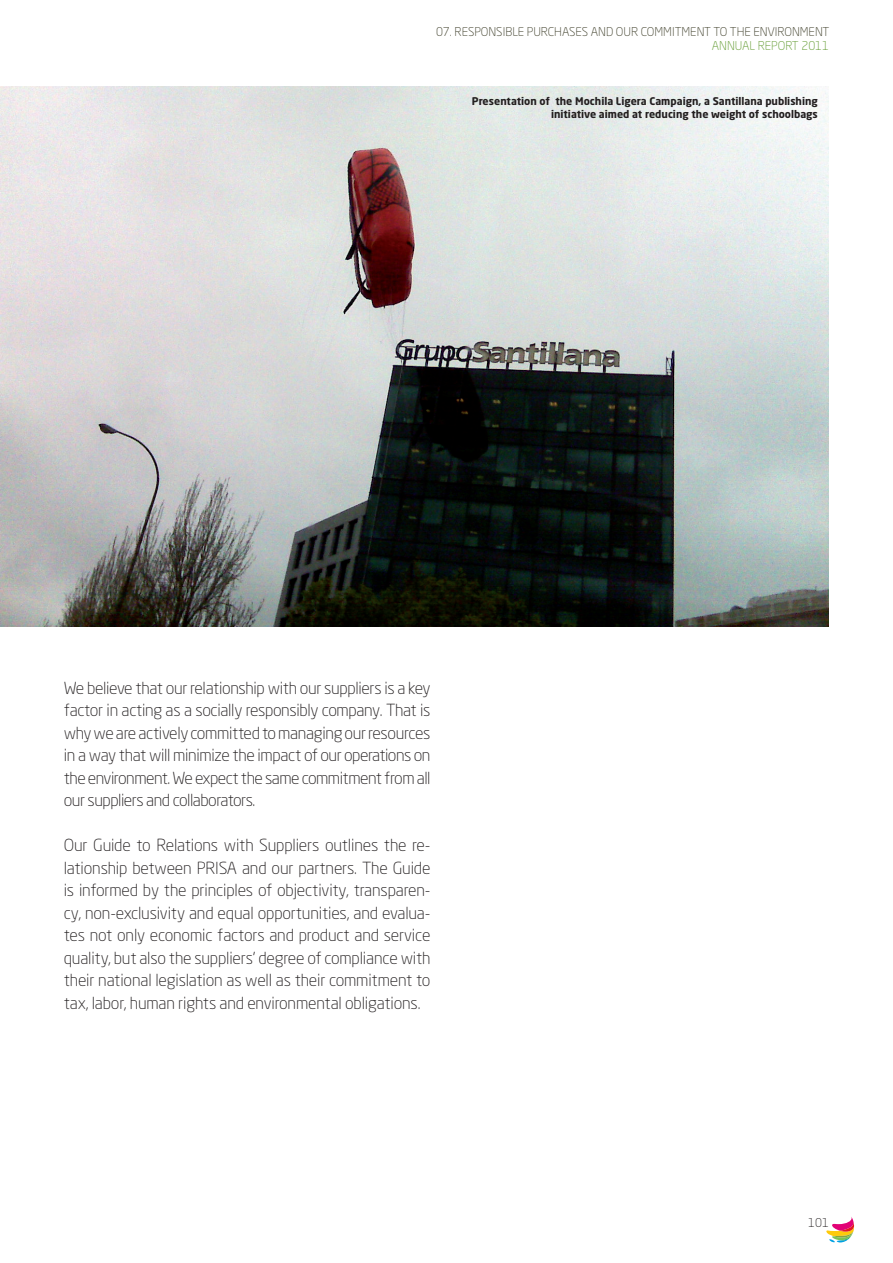
<style>
.page{position:relative;width:893px;height:1263px;background:#fff}
.page>*{position:absolute;margin:0;border:0;box-sizing:border-box;transform-origin:0 0}
.t1{font:300 16.5px/22.5px "Neo Sans Pro";letter-spacing:-.03em;color:#231f20;text-align:justify}
.t2{font:300 12px "Neo Sans Pro";letter-spacing:.265em;color:#3e3e29}
.t3{font:300 12px "Neo Sans Pro";color:#629b31}
.t4{font:300 12px "Neo Sans Pro";color:#231f20}
.t5{font:700 10.5px/12.6px "Neo Sans Pro";color:#231f20;text-align:right}
</style>
<div class="page">
<svg style="left:826px;top:1217px;width:28px;height:26px"></svg>
<img style="left:0;top:86px;width:828px;height:540px">
<p class="t2" style="left:436px;top:24px;width:140px">07. Responsible purchases</p>
<p class="t2" style="left:591px;top:24px;width:240px">and our commitment to the environment</p>
<p class="t3" style="left:712px;top:38px;width:9px">ANNUAL</p>
<p class="t3" style="left:758px;top:38px;width:73px">REPORT 2011</p>
<p class="t5" style="left:472px;top:94px;width:347px">Presentation of the Mochila Ligera Campaign, a Santillana publishing initiative aimed at reducing the weight of schoolbags</p>
<p class="t1" style="left:64px;top:676px;width:368px">We believe that our relationship with our suppliers is a key factor in acting as a socially responsibly company. That is why we are actively committed to managing our resources in a way that will minimize the impact of our operations on the environment. We expect the same commitment from all our suppliers and collaborators.</p>
<p class="t1" style="left:64px;top:834px;width:368px">Our Guide to Relations with Suppliers outlines the re&shy;lationship between PRISA and our partners. The Guide is informed by the principles of objectivity, transparen&shy;cy, non-exclusivity and equal opportunities, and evalua&shy;tes not only economic factors and product and service quality, but also the suppliers’ degree of compliance with their national legislation as well as their commitment to tax, labor, human rights and environmental obligations.</p>
<p class="t4" style="left:808px;top:1215px;width:22px">101</p>
</div>
